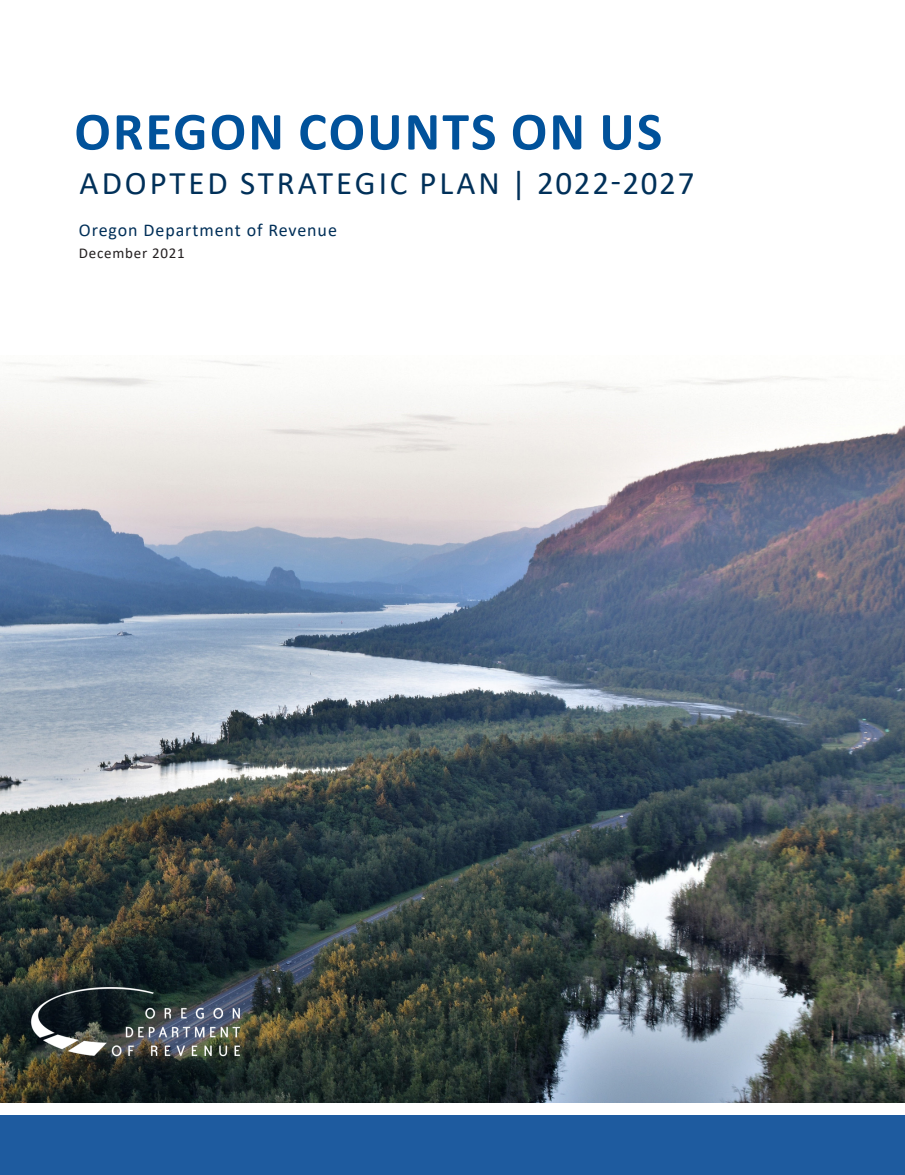
<style>
.page{position:relative;width:905px;height:1175px;background:#fff}
.page>*{position:absolute;margin:0;border:0;box-sizing:border-box;transform-origin:0 0}
.Contents_-_Title{font:700 54px "Calibri";letter-spacing:.04em;color:#01529b}
.Cover_-_Features_1{font:33px "Calibri";letter-spacing:.09em;color:#003059}
.t1{font:18px "Calibri";letter-spacing:.05em;color:#002f58}
.Body_text{font:15px "Calibri";letter-spacing:.05em;color:#231f20}
</style>
<div class="page">
<div style="left:0;top:1115px;width:904px;height:59px;background:#1e5b9f"></div>
<img style="left:0;top:360px;width:904px;height:742px">
<img style="left:0;top:940px;width:270px;height:162px">
<p class="Contents_-_Title" style="left:74px;top:93px;width:589px">OREGON COUNTS ON US</p>
<p class="Cover_-_Features_1" style="left:80px;top:161px;width:616px">ADOPTED STRATEGIC PLAN | 2022-2027</p>
<h2 class="t1" style="left:79px;top:217px;width:259px">Oregon Department of Revenue</h2>
<p class="Body_text" style="left:79px;top:242px;width:107px">December 2021</p>
</div>
